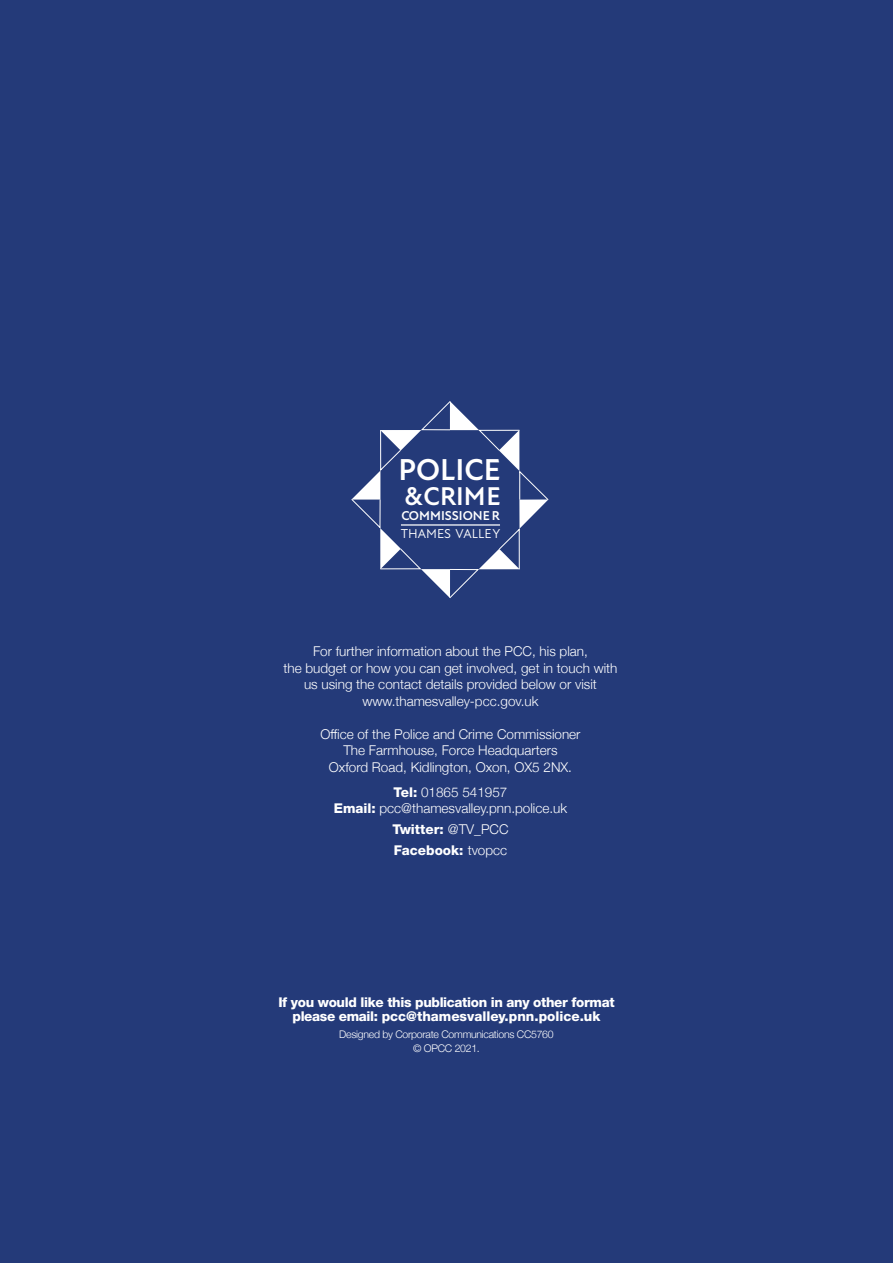
<style>
.page{position:relative;width:893px;height:1263px;background:#243a79}
.page>*{position:absolute;margin:0;border:0;box-sizing:border-box;transform-origin:0 0}
.t1{font:700 30.75px "Atten New";color:#fff}
.t2{font:700 26.1px "Atten New";color:#fff}
.t3{font:300 13.5px/16.5px "Helvetica Neue";color:#fff;text-align:center}
.t4{font:800 13.5px/13.5px "Helvetica Neue";letter-spacing:-.025em;color:#fff;text-align:center}
.t5{font:800 13.5px "Helvetica Neue";color:#fff}
.t6{font:700 13.05px "Atten New";color:#fff}
.t7{font:13.05px "Atten New";color:#fff}
.t8{font:300 10.5px "Helvetica Neue";letter-spacing:-.025em;color:#fff}
.s1{font-weight:800}
.s2{font-weight:300}
</style>
<div class="page">
<svg style="left:351px;top:401px;width:198px;height:197px"></svg>
<h1 class="t1" style="left:398px;top:452px;width:104px">POLICE</h1>
<h2 class="t2" style="left:404px;top:481px;width:98px">&amp; CRIME</h2>
<p class="t6" style="left:401px;top:508px;width:100px">COMMISSIONER</p>
<p class="t7" style="left:401px;top:526px;width:101px">THAMES VALLEY</p>
<p class="t3" style="left:284px;top:642px;width:335px">For further information about the PCC, his plan,<br>the budget or how you can get involved, get in touch with us using the contact details provided below or visit www.thamesvalley-pcc.gov.uk</p>
<p class="t3" style="left:320px;top:724px;width:262px">Office of the Police and Crime Commissioner<br>The Farmhouse, Force Headquarters</p>
<p class="t3" style="left:329px;top:757px;width:245px">Oxford Road, Kidlington, Oxon, OX5 2NX.</p>
<p class="t3" style="left:334px;top:782px;width:235px"><span class="s1">Tel:</span> 01865 541957<br><span class="s1">Email:</span> pcc@thamesvalley.pnn.police.uk</p>
<p class="t5" style="left:392px;top:821px;width:118px">Twitter: <span class="s2">@TV_PCC</span></p>
<p class="t5" style="left:394px;top:842px;width:115px">Facebook: <span class="s2">tvopcc</span></p>
<p class="t4" style="left:278px;top:995px;width:338px">If you would like this publication in any other format please email: pcc@thamesvalley.pnn.police.uk</p>
<p class="t8" style="left:339px;top:1026px;width:216px">Designed by Corporate Communications CC5760</p>
<p class="t8" style="left:413px;top:1039px;width:68px">© OPCC 2021.</p>
</div>
